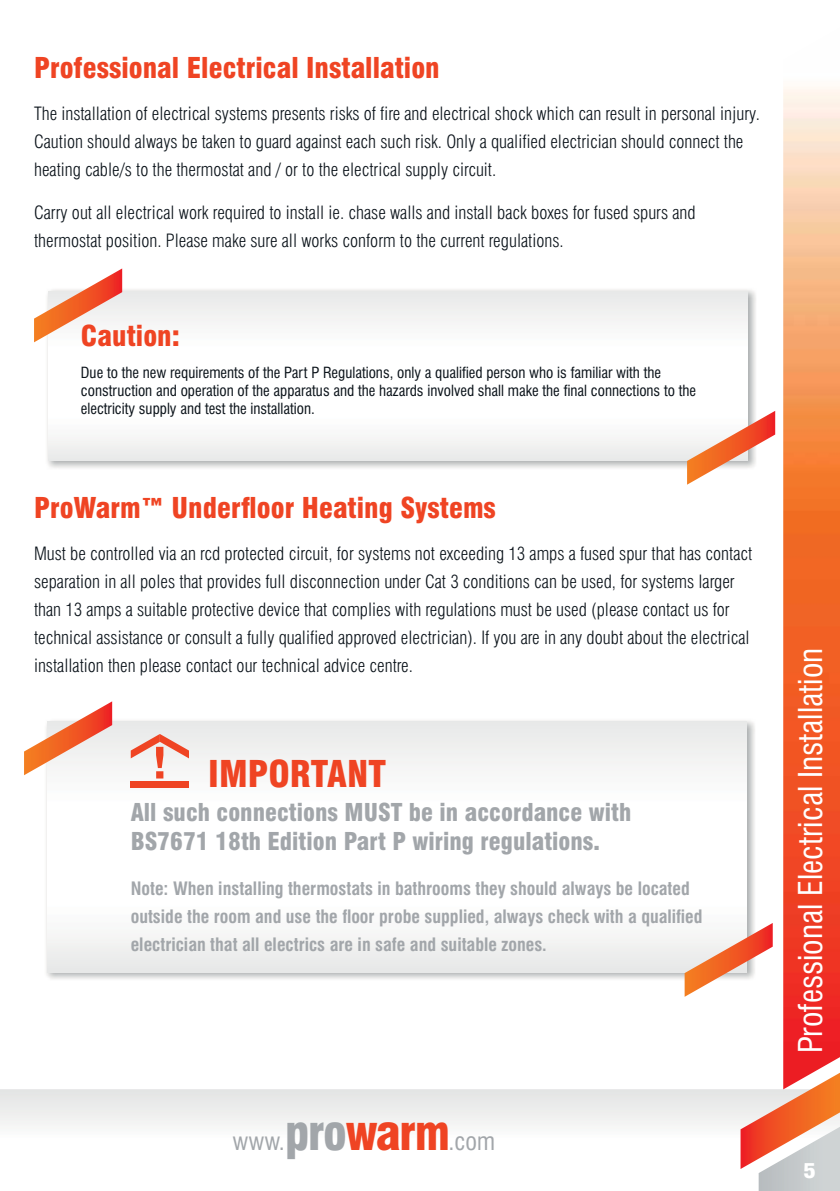
<style>
.page{position:relative;width:840px;height:1191px;background:#fff}
.page>*{position:absolute;margin:0;border:0;box-sizing:border-box;transform-origin:0 0}
.t1{font:900 condensed 36px "Swiss 721 BT";color:#ef4423}
.t2{font:condensed 32px "Swiss 721 BT";color:#fff}
.t3{font:900 condensed 28px "Swiss 721 BT";color:#ef4423}
.t4{font:900 condensed 24px/28.8px "Swiss 721 BT";color:#a2a6aa}
.t5{font:condensed 24px "Swiss 721 BT";color:#a2a6aa}
.t6{font:900 condensed 20px "Swiss 721 BT";color:#fff;scale:1.2 1}
.t7{font:300 condensed 18px/28px "Swiss 721 BT";color:#0b131a}
.t8{font:700 condensed 18px/28px "Swiss 721 BT";color:#a2a6aa}
.t9{font:condensed 15px/18px "Swiss 721 BT";color:#0b131a}
.s1{font-weight:900;font-size:48px}
.s2{font-weight:900;font-size:48px;color:#ef4423}
</style>
<div class="page">
<svg style="left:0;top:1089px;width:740px;height:36px"></svg>
<img style="left:783px;top:87px;width:56px;height:976px">
<svg style="left:740px;top:1063px;width:99px;height:128px"></svg>
<img style="left:47px;top:288px;width:709px;height:180px">
<svg style="left:48px;top:291px;width:699px;height:170px"></svg>
<svg style="left:686px;top:411px;width:88px;height:74px"></svg>
<svg style="left:34px;top:268px;width:88px;height:74px"></svg>
<img style="left:46px;top:718px;width:709px;height:261px">
<svg style="left:47px;top:721px;width:699px;height:251px"></svg>
<svg style="left:684px;top:923px;width:88px;height:73px"></svg>
<svg style="left:24px;top:701px;width:88px;height:74px"></svg>
<div style="left:131px;top:781px;width:58px;height:7px;background:#ef4423"></div>
<svg style="left:131px;top:734px;width:58px;height:44px"></svg>
<h3 class="t3" style="left:34px;top:54px;width:407px">Professional Electrical Installation</h3>
<p class="t7" style="left:34px;top:101px;width:727px">The installation of electrical systems presents risks of fire and electrical shock which can result in personal injury.<br>Caution should always be taken to guard against each such risk. Only a qualified electrician should connect the heating cable/s to the thermostat and / or to the electrical supply circuit.</p>
<p class="t7" style="left:34px;top:199px;width:662px">Carry out all electrical work required to install ie. chase walls and install back boxes for fused spurs and thermostat position. Please make sure all works conform to the current regulations.</p>
<h3 class="t3" style="left:81px;top:322px;width:100px">Caution:</h3>
<p class="t9" style="left:81px;top:364px;width:616px">Due to the new requirements of the Part P Regulations, only a qualified person who is familiar with the construction and operation of the apparatus and the hazards involved shall make the final connections to the electricity supply and test the installation.</p>
<h3 class="t3" style="left:34px;top:494px;width:463px">ProWarm™ Underfloor Heating Systems</h3>
<p class="t7" style="left:34px;top:541px;width:719px">Must be controlled via an rcd protected circuit, for systems not exceeding 13 amps a fused spur that has contact separation in all poles that provides full disconnection under Cat 3 conditions can be used, for systems larger than 13 amps a suitable protective device that complies with regulations must be used (please contact us for technical assistance or consult a fully qualified approved electrician). If you are in any doubt about the electrical installation then please contact our technical advice centre.</p>
<h1 class="t1" style="left:208px;top:757px;width:179px">IMPORTANT</h1>
<h3 class="t4" style="left:131px;top:799px;width:501px">All such connections MUST be in accordance with<br>BS7671 18th Edition Part P wiring regulations.</h3>
<p class="t8" style="left:131px;top:876px;width:573px">Note: When installing thermostats in bathrooms they should always be located outside the room and use the floor probe supplied, always check with a qualified electrician that all electrics are in safe and suitable zones.</p>
<h3 class="t5" style="left:232px;top:1129px;width:264px">www.<span class="s1">pro</span><span class="s2">warm</span>.com</h3>
<h2 class="t2" style="left:794px;top:1053px;width:406px;rotate:-90deg">Professional Electrical Installation</h2>
<p class="t6" style="left:802px;top:1161px;width:12px">5</p>
</div>
